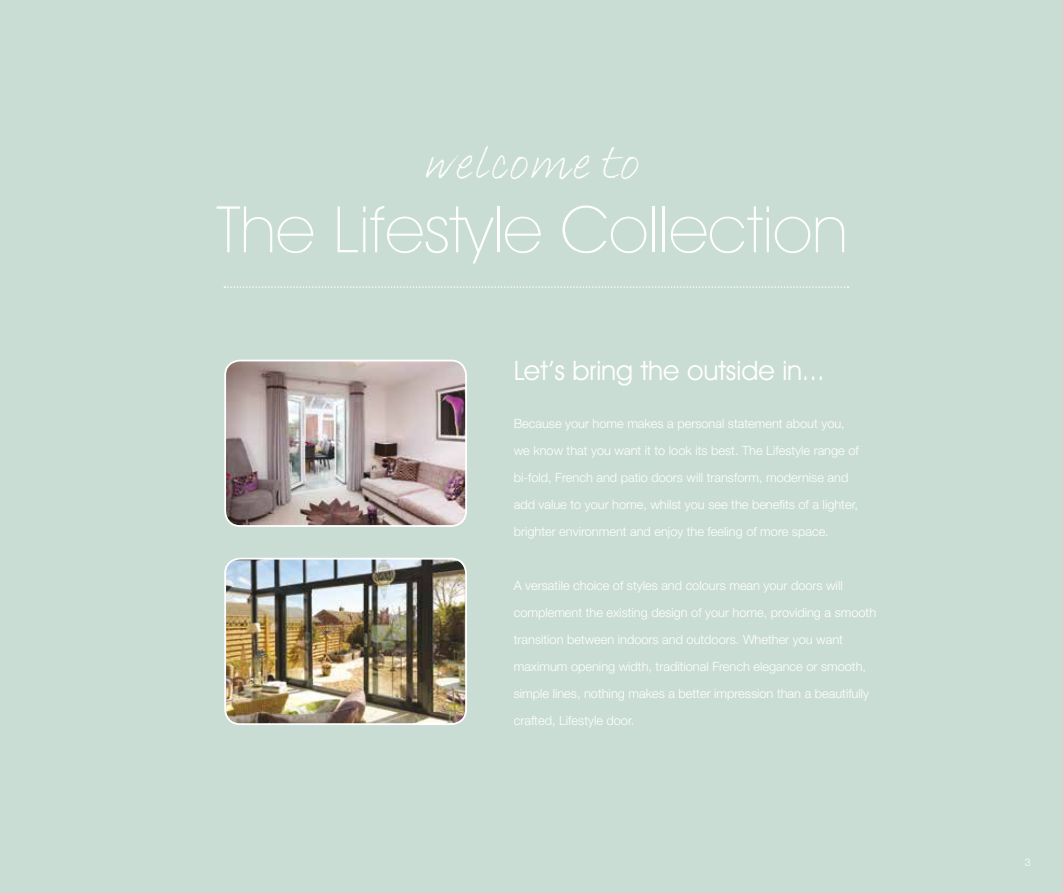
<style>
.page{position:relative;width:1063px;height:893px;background:#caddd5}
.page>*{position:absolute;margin:0;border:0;box-sizing:border-box;transform-origin:0 0}
.t1{font:200 64.5px "Avant Garde IT Cby BT";color:#fff}
.t2{font:49.5px "Bradley Hand ITCTT Italic";color:#fff}
.t3{font:27px "Avant Garde IT Cby BT";color:#fff}
.t4{font:300 12.75px/27px "Helvetica Neue LT Std";color:#fff}
.t5{font:300 10.5px "Helvetica Neue LT Std";color:#fff}
</style>
<div class="page">
<svg style="left:224px;top:286px;width:624px;height:2px"></svg>
<img style="left:226px;top:361px;width:239px;height:163px">
<div style="left:224px;top:360px;width:243px;height:167px;border:2px solid #fff;border-radius:15px"></div>
<img style="left:227px;top:560px;width:238px;height:163px">
<div style="left:224px;top:558px;width:243px;height:167px;border:2px solid #fff;border-radius:15px"></div>
<h2 class="t2" style="left:424px;top:131px;width:218px">welcome to</h2>
<h1 class="t1" style="left:217px;top:190px;width:633px">The Lifestyle Collection</h1>
<h3 class="t3" style="left:514px;top:354px;width:312px">Let’s bring the outside in...</h3>
<p class="t4" style="left:514px;top:410px;width:347px">Because your home makes a personal statement about you, we know that you want it to look its best. The Lifestyle range of bi-fold, French and patio doors will transform, modernise and add value to your home, whilst you see the benefits of a lighter, brighter environment and enjoy the feeling of more space.</p>
<p class="t4" style="left:514px;top:572px;width:364px">A versatile choice of styles and colours mean your doors will complement the existing design of your home, providing a smooth transition between indoors and outdoors. Whether you want maximum opening width, traditional French elegance or smooth, simple lines, nothing makes a better impression than a beautifully crafted, Lifestyle door.</p>
<p class="t5" style="left:1025px;top:856px;width:7px">3</p>
</div>
